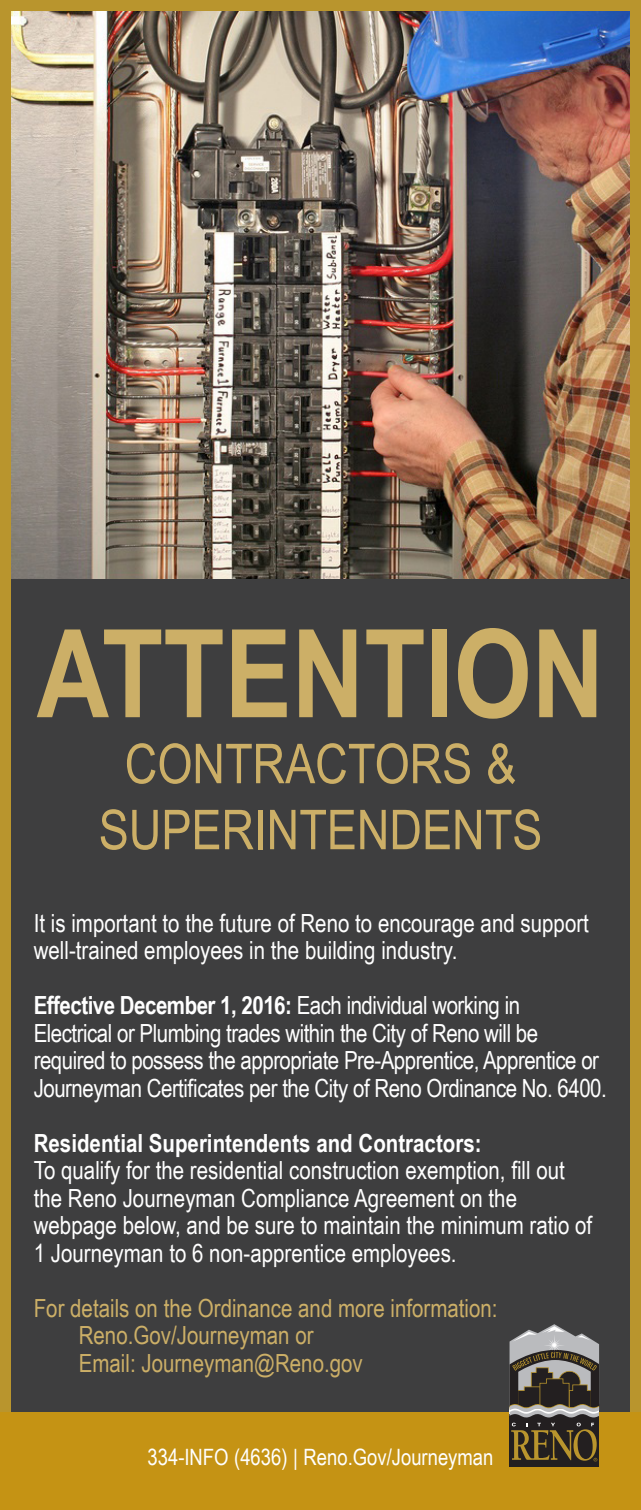
<style>
.page{position:relative;width:641px;height:1510px;background:#b9952d}
.page>*{position:absolute;margin:0;border:0;box-sizing:border-box;transform-origin:0 0}
.t1{font:700 122.5px "Arial Narrow";color:#ccaf67}
.t2{font:55px "Arial Narrow";color:#ccaf67}
.t3{font:25px/27.5px "Arial Narrow";color:#fff}
.t4{font:25px/27.5px "Arial Narrow";letter-spacing:-.02em;color:#fff}
.t5{font:25px "Arial Narrow";color:#ccaf67}
.t6{font:700 25px "Arial Narrow";color:#fff}
.t7{font:22.5px "Arial Narrow";color:#fff}
.s1{font-weight:700}
</style>
<div class="page">
<div style="left:11px;top:11px;width:619px;height:1499px;background:#3e3e3f"></div>
<div style="left:0;top:1421px;width:641px;height:89px;background:#c59314"></div>
<div style="left:0;top:1412px;width:641px;height:88px;background:#c59314"></div>
<div style="left:509px;top:1414px;width:90px;height:52px;background:#231f20"></div>
<svg style="left:509px;top:1324px;width:90px;height:137px"></svg>
<img style="left:11px;top:11px;width:619px;height:567px">
<p class="t1" style="left:37px;top:581px;width:569px">ATTENTION</p>
<p class="t2" style="left:125px;top:723px;width:393px">CONTRACTORS &amp;</p>
<p class="t2" style="left:99px;top:789px;width:445px">SUPERINTENDENTS</p>
<p class="t3" style="left:34px;top:908px;width:557px">It is important to the future of Reno to encourage and support well-trained employees in the building industry.</p>
<p class="t4" style="left:34px;top:991px;width:574px"><span class="s1">Effective December 1, 2016:</span> Each individual working in<br>Electrical or Plumbing trades within the City of Reno will be required to possess the appropriate Pre-Apprentice, Apprentice or Journeyman Certificates per the City of Reno Ordinance No. 6400.</p>
<p class="t6" style="left:34px;top:1124px;width:449px">Residential Superintendents and Contractors:</p>
<p class="t3" style="left:34px;top:1156px;width:533px">To qualify for the residential construction exemption, fill out</p>
<p class="t3" style="left:34px;top:1183px;width:485px">the Reno Journeyman Compliance Agreement on the</p>
<p class="t3" style="left:34px;top:1211px;width:560px">webpage below, and be sure to maintain the minimum ratio of</p>
<p class="t3" style="left:34px;top:1238px;width:424px">1 Journeyman to 6 non-apprentice employees.</p>
<p class="t5" style="left:34px;top:1289px;width:465px">For details on the Ordinance and more information:</p>
<p class="t5" style="left:79px;top:1317px;width:236px">Reno.Gov/Journeyman or</p>
<p class="t5" style="left:79px;top:1344px;width:286px">Email: Journeyman@Reno.gov</p>
<p class="t7" style="left:148px;top:1440px;width:347px">334-INFO (4636) | Reno.Gov/Journeyman</p>
</div>
